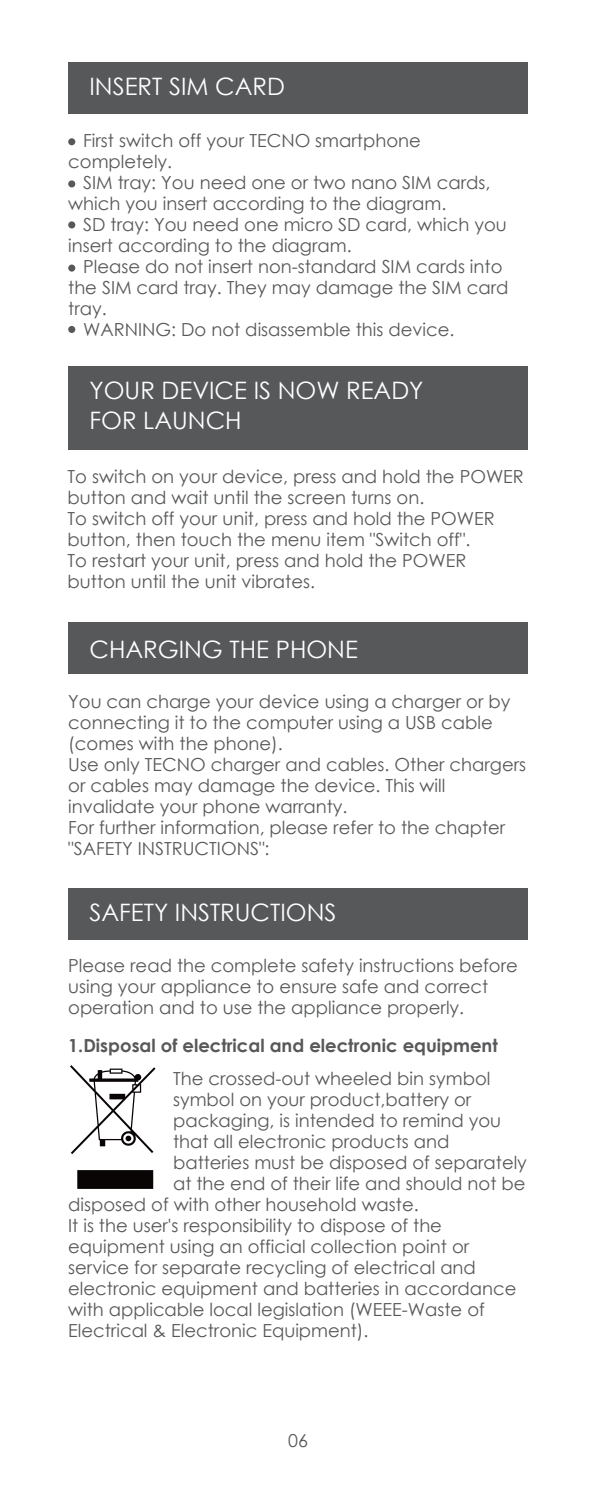
<style>
.page{position:relative;width:596px;height:1489px;background:#fff}
.page>*{position:absolute;margin:0;border:0;box-sizing:border-box;transform-origin:0 0}
.t1{font:24px/30px "Century Gothic";color:#fff}
.t2{font:18px/21px "Century Gothic";color:#57585a}
.t3{font:700 18px "Century Gothic";color:#57585a}
</style>
<div class="page">
<div style="left:67px;top:366px;width:460px;height:83px;background:#57585a"></div>
<div style="left:67px;top:63px;width:460px;height:51px;background:#57585a"></div>
<div style="left:68px;top:138px;width:7px;height:7px;background:#57585a;border-radius:50%"></div>
<div style="left:68px;top:180px;width:7px;height:7px;background:#57585a;border-radius:50%"></div>
<div style="left:68px;top:221px;width:7px;height:7px;background:#57585a;border-radius:50%"></div>
<div style="left:68px;top:264px;width:7px;height:7px;background:#57585a;border-radius:50%"></div>
<div style="left:68px;top:326px;width:7px;height:7px;background:#57585a;border-radius:50%"></div>
<div style="left:67px;top:622px;width:460px;height:51px;background:#57585a"></div>
<div style="left:67px;top:888px;width:460px;height:51px;background:#57585a"></div>
<img style="left:70px;top:1065px;width:86px;height:124px">
<h1 class="t1" style="left:89px;top:71px;width:197px">INSERT SIM CARD</h1>
<p class="t2" style="left:68px;top:130px;width:354px;text-indent:15px">First switch off your TECNO smartphone completely.</p>
<p class="t2" style="left:68px;top:172px;width:423px;text-indent:15px">SIM tray: You need one or two nano SIM cards, which you insert according to the diagram.</p>
<p class="t2" style="left:68px;top:214px;width:440px;text-indent:15px">SD tray: You need one micro SD card, which you insert according to the diagram.</p>
<p class="t2" style="left:83px;top:256px;width:420px">Please do not insert non-standard SIM cards into</p>
<p class="t2" style="left:68px;top:277px;width:441px">the SIM card tray. They may damage the SIM card</p>
<p class="t2" style="left:68px;top:298px;width:40px">tray.</p>
<p class="t2" style="left:83px;top:319px;width:372px">WARNING: Do not disassemble this device.</p>
<h1 class="t1" style="left:89px;top:375px;width:335px">YOUR DEVICE IS NOW READY<br>FOR LAUNCH</h1>
<p class="t2" style="left:68px;top:465px;width:457px">To switch on your device, press and hold the POWER button and wait until the screen turns on.<br>To switch off your unit, press and hold the POWER button, then touch the menu item "Switch off".<br>To restart your unit, press and hold the POWER button until the unit vibrates.</p>
<h1 class="t1" style="left:89px;top:634px;width:270px">CHARGING THE PHONE</h1>
<p class="t2" style="left:68px;top:690px;width:459px">You can charge your device using a charger or by connecting it to the computer using a USB cable (comes with the phone).<br>Use only TECNO charger and cables. Other chargers or cables may damage the device. This will invalidate your phone warranty.<br>For further information, please refer to the chapter "SAFETY INSTRUCTIONS":</p>
<h1 class="t1" style="left:89px;top:896px;width:248px">SAFETY INSTRUCTIONS</h1>
<p class="t2" style="left:68px;top:954px;width:451px">Please read the complete safety instructions before using your appliance to ensure safe and correct operation and to use the appliance properly.</p>
<p class="t3" style="left:68px;top:1031px;width:431px">1.Disposal of electrical and electronic equipment</p>
<p class="t2" style="left:173px;top:1067px;width:318px">The crossed-out wheeled bin symbol</p>
<p class="t2" style="left:173px;top:1088px;width:299px">symbol on your product,battery or</p>
<p class="t2" style="left:173px;top:1109px;width:329px">packaging, is intended to remind you</p>
<p class="t2" style="left:173px;top:1130px;width:278px">that all electronic products and</p>
<p class="t2" style="left:173px;top:1151px;width:355px">batteries must be disposed of separately</p>
<p class="t2" style="left:173px;top:1172px;width:353px">at the end of their life and should not be</p>
<p class="t2" style="left:68px;top:1193px;width:352px">disposed of with other household waste.</p>
<p class="t2" style="left:68px;top:1214px;width:375px">It is the user's responsibility to dispose of the</p>
<p class="t2" style="left:68px;top:1235px;width:402px">equipment using an official collection point or</p>
<p class="t2" style="left:68px;top:1256px;width:409px">service for separate recycling of electrical and</p>
<p class="t2" style="left:68px;top:1277px;width:449px">electronic equipment and batteries in accordance</p>
<p class="t2" style="left:68px;top:1298px;width:418px">with applicable local legislation (WEEE-Waste of</p>
<p class="t2" style="left:68px;top:1319px;width:302px">Electrical &amp; Electronic Equipment).</p>
<p class="t2" style="left:288px;top:1429px;width:21px">06</p>
</div>
